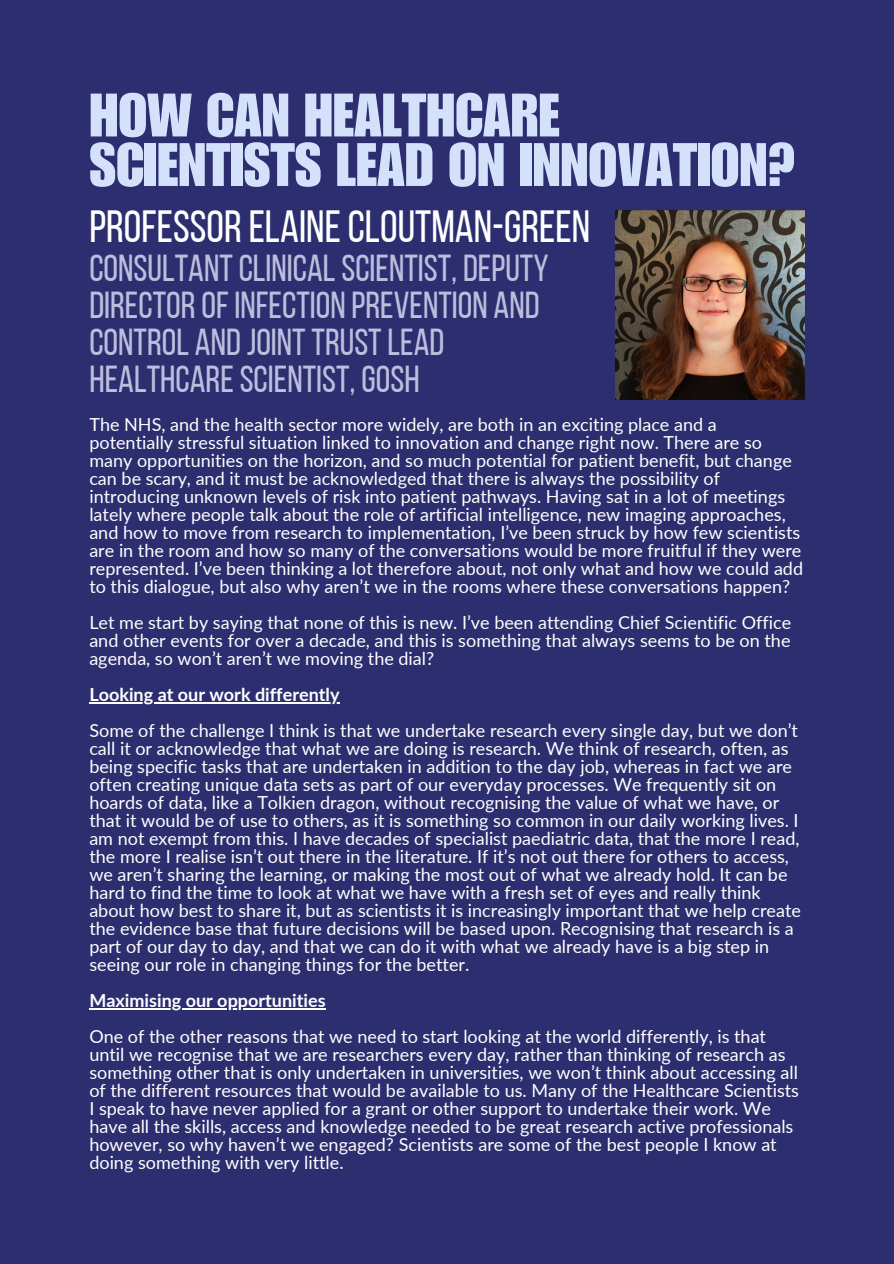
<style>
.page{position:relative;width:894px;height:1264px;background:#fff}
.page>*{position:absolute;margin:0;border:0;box-sizing:border-box;transform-origin:0 0}
.t1{font:60px/49.5px "Impact LT Std";color:#d4e1fa}
.t2{font:45px "Bebas Neue";color:#fff}
.t3{font:37.5px/37.2px "Bebas Neue";color:#bdbedd}
.t4{font:18px/18px "Lato";color:#fff}
.t5{font:700 18px "Lato";color:#fff}
</style>
<div class="page">
<div style="left:0;top:0;width:893px;height:1263px;background:#2d2e70"></div>
<hr style="left:89px;top:702px;width:250px;height:1px;background:#fff">
<hr style="left:89px;top:1008px;width:236px;height:1px;background:#fff">
<img style="left:615px;top:211px;width:189px;height:189px">
<p class="t1" style="left:89px;top:99px;width:708px">HOW CAN HEALTHCARE<br>SCIENTISTS LEAD ON INNOVATION?</p>
<h3 class="t2" style="left:89px;top:208px;width:502px">PROFESSORELAINE CLOUTMAN-GREEN</h3>
<h3 class="t3" style="left:89px;top:253px;width:460px">CONSULTANTCLINICALSCIENTIST, DEPUTY DIRECTOROFINFECTION PREVENTION AND CONTROL ANDJOINTTRUSTLEAD HEALTHCARESCIENTIST, GOSH</h3>
<h1 class="t4" style="left:89px;top:415px;width:715px">The NHS, and the health sector more widely, are both in an exciting place and a potentially stressful situation linked to innovation and change right now. There are so many opportunities on the horizon, and so much potential for patient benefit, but change can be scary, and it must be acknowledged that there is always the possibility of introducing unknown levels of risk into patient pathways. Having sat in a lot of meetings lately where people talk about the role of artificial intelligence, new imaging approaches, and how to move from research to implementation, I’ve been struck by how few scientists are in the room and how so many of the conversations would be more fruitful if they were represented. I’ve been thinking a lot therefore about, not only what and how we could add to this dialogue, but also why aren’t we in the rooms where these conversations happen?</h1>
<p class="t4" style="left:89px;top:613px;width:703px;text-align:justify">Let me start by saying that none of this is new. I’ve been attending Chief Scientific Office and other events for over a decade, and this is something that always seems to be on the agenda, so won’t aren’t we moving the dial?</p>
<p class="t5" style="left:89px;top:683px;width:251px">Looking at our work differently</p>
<p class="t4" style="left:89px;top:721px;width:713px">Some of the challenge I think is that we undertake research every single day, but we don’t call it or acknowledge that what we are doing is research. We think of research, often, as being specific tasks that are undertaken in addition to the day job, whereas in fact we are often creating unique data sets as part of our everyday processes. We frequently sit on hoards of data, like a Tolkien dragon, without recognising the value of what we have, or that it would be of use to others, as it is something so common in our daily working lives. I am not exempt from this. I have decades of specialist paediatric data, that the more I read, the more I realise isn’t out there in the literature. If it’s not out there for others to access, we aren’t sharing the learning, or making the most out of what we already hold. It can be hard to find the time to look at what we have with a fresh set of eyes and really think about how best to share it, but as scientists it is increasingly important that we help create the evidence base that future decisions will be based upon. Recognising that research is a part of our day to day, and that we can do it with what we already have is a big step in seeing our role in changing things for the better.</p>
<p class="t5" style="left:89px;top:989px;width:238px">Maximising our opportunities</p>
<h3 class="t4" style="left:89px;top:1027px;width:711px">One of the other reasons that we need to start looking at the world differently, is that until we recognise that we are researchers every day, rather than thinking of research as something other that is only undertaken in universities, we won’t think about accessing all of the different resources that would be available to us. Many of the Healthcare Scientists I speak to have never applied for a grant or other support to undertake their work. We have all the skills, access and knowledge needed to be great research active professionals however, so why haven’t we engaged? Scientists are some of the best people I know at doing something with very little.</h3>
</div>
